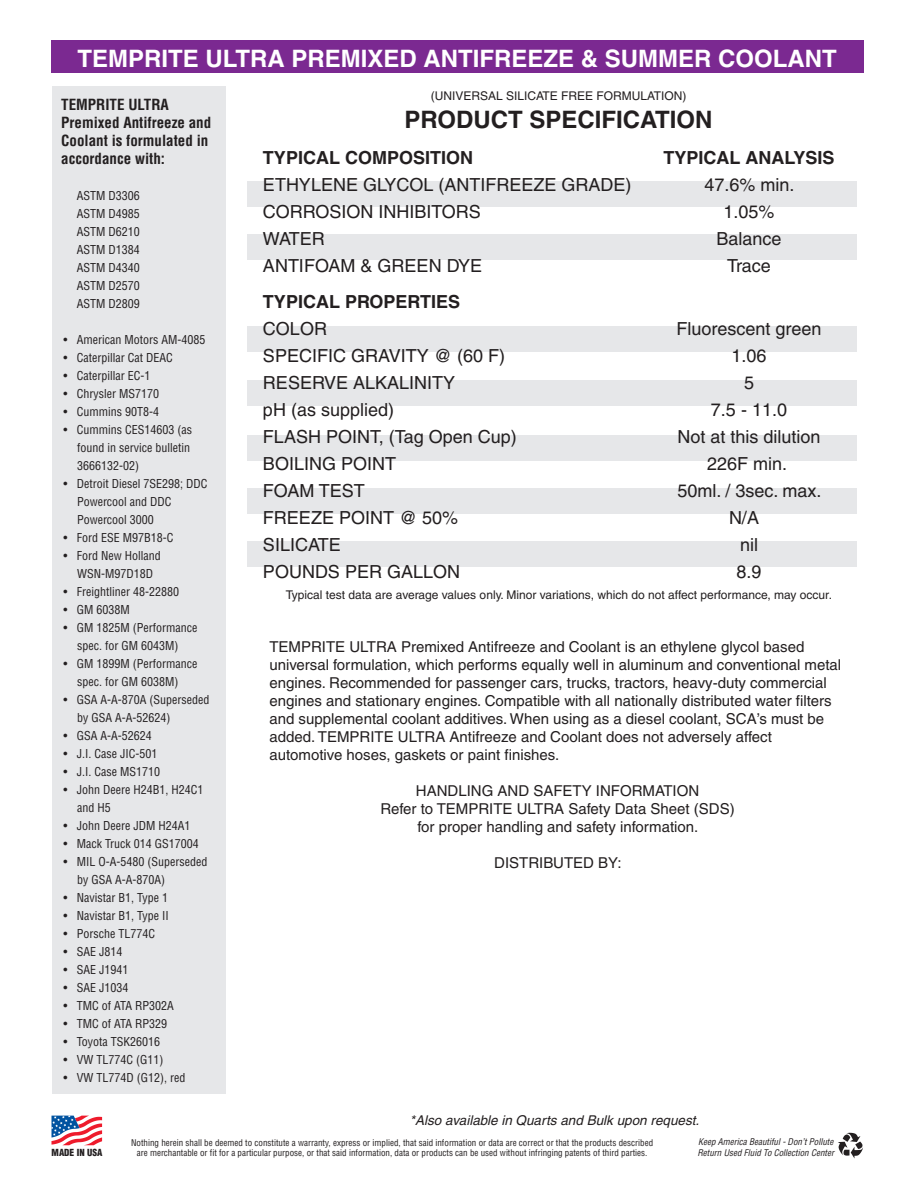
<style>
.page{position:relative;width:918px;height:1188px;background:#fff}
.page>*{position:absolute;margin:0;border:0;box-sizing:border-box;transform-origin:0 0}
.t1{font:700 24px "Helvetica";color:#fff}
.t2{font:700 24px "Helvetica";color:#231f20}
.t3{font:18px "Helvetica";color:#231f20}
.t4{font:700 18px "Helvetica";color:#231f20}
.t5{font:15px/18px "Helvetica";color:#231f20}
.t6{font:700 condensed 15px/18px "Helvetica";color:#231f20}
.t7{font:italic 13.5px "Helvetica";color:#231f20}
.t8{font:condensed 12px/18px "Helvetica";color:#231f20}
.t9{font:12px "Helvetica";color:#231f20}
.t10{font:900 condensed 9.6px "Helvetica";color:#231f20}
.t11{font:condensed 9px/10.8px "Helvetica";color:#231f20;text-align:center}
.t12{font:italic condensed 9px/10.8px "Helvetica";color:#231f20}
</style>
<div class="page">
<div style="left:52px;top:40px;width:812px;height:33px;background:#7b2991"></div>
<svg style="left:51px;top:1116px;width:51px;height:29px"></svg>
<svg style="left:838px;top:1133px;width:25px;height:26px"></svg>
<div style="left:52px;top:86px;width:174px;height:1008px;background:#e6e7e9"></div>
<div style="left:247px;top:181px;width:610px;height:26px;background:#e6e7e9"></div>
<div style="left:247px;top:234px;width:610px;height:25px;background:#e6e7e9"></div>
<div style="left:247px;top:326px;width:610px;height:25px;background:#e6e7e9"></div>
<div style="left:247px;top:381px;width:610px;height:25px;background:#e6e7e9"></div>
<div style="left:247px;top:435px;width:610px;height:25px;background:#e6e7e9"></div>
<div style="left:247px;top:488px;width:610px;height:25px;background:#e6e7e9"></div>
<div style="left:247px;top:541px;width:610px;height:25px;background:#e6e7e9"></div>
<h1 class="t1" style="left:78px;top:44px;width:761px">TEMPRITE ULTRA PREMIXED ANTIFREEZE &amp; SUMMER COOLANT</h1>
<p class="t6" style="left:61px;top:95px;width:152px">TEMPRITE ULTRA<br>Premixed Antifreeze and<br>Coolant is formulated in accordance with:</p>
<p class="t8" style="left:77px;top:187px;width:65px;text-align:justify">ASTM D3306<br>ASTM D4985<br>ASTM D6210<br>ASTM D1384<br>ASTM D4340<br>ASTM D2570<br>ASTM D2809</p>
<p class="t8" style="left:63px;top:331px;width:143px">• American Motors AM-4085</p>
<p class="t8" style="left:63px;top:349px;width:111px">• Caterpillar Cat DEAC</p>
<p class="t8" style="left:63px;top:367px;width:88px">• Caterpillar EC-1</p>
<p class="t8" style="left:63px;top:385px;width:97px">• Chrysler MS7170</p>
<p class="t8" style="left:63px;top:403px;width:97px">• Cummins 90T8-4</p>
<p class="t8" style="left:77px;top:421px;width:116px;text-indent:-14px">• Cummins CES14603 (as found in service bulletin<br>3666132-02)</p>
<p class="t8" style="left:77px;top:475px;width:132px;text-indent:-14px">• Detroit Diesel 7SE298; DDC<br>Powercool and DDC<br>Powercool 3000</p>
<p class="t8" style="left:63px;top:529px;width:111px">• Ford ESE M97B18-C</p>
<p class="t8" style="left:63px;top:547px;width:99px;text-align:center">• Ford New Holland<br>WSN-M97D18D</p>
<p class="t8" style="left:63px;top:583px;width:117px">• Freightliner 48-22880</p>
<p class="t8" style="left:63px;top:601px;width:68px">• GM 6038M</p>
<p class="t8" style="left:63px;top:619px;width:136px;text-align:center">• GM 1825M (Performance spec. for GM 6043M)</p>
<p class="t8" style="left:63px;top:655px;width:136px;text-align:center">• GM 1899M (Performance spec. for GM 6038M)</p>
<p class="t8" style="left:77px;top:691px;width:134px;text-indent:-14px">• GSA A-A-870A (Superseded by GSA A-A-52624)</p>
<p class="t8" style="left:63px;top:727px;width:90px">• GSA A-A-52624</p>
<p class="t8" style="left:63px;top:745px;width:95px">• J.I. Case JIC-501</p>
<p class="t8" style="left:63px;top:763px;width:98px">• J.I. Case MS1710</p>
<p class="t8" style="left:77px;top:781px;width:128px;text-indent:-14px">• John Deere H24B1, H24C1 and H5</p>
<p class="t8" style="left:63px;top:817px;width:128px">• John Deere JDM H24A1</p>
<p class="t8" style="left:63px;top:835px;width:137px">• Mack Truck 014 GS17004</p>
<p class="t8" style="left:77px;top:853px;width:132px;text-indent:-14px">• MIL O-A-5480 (Superseded by GSA A-A-870A)</p>
<p class="t8" style="left:63px;top:889px;width:106px">• Navistar B1, Type 1</p>
<p class="t8" style="left:63px;top:907px;width:107px">• Navistar B1, Type II</p>
<p class="t8" style="left:63px;top:925px;width:93px">• Porsche TL774C</p>
<p class="t8" style="left:63px;top:943px;width:60px">• SAE J814</p>
<p class="t8" style="left:63px;top:961px;width:66px">• SAE J1941</p>
<p class="t8" style="left:63px;top:979px;width:66px">• SAE J1034</p>
<p class="t8" style="left:63px;top:997px;width:112px">• TMC of ATA RP302A</p>
<p class="t8" style="left:63px;top:1015px;width:105px">• TMC of ATA RP329</p>
<p class="t8" style="left:63px;top:1033px;width:98px">• Toyota TSK26016</p>
<p class="t8" style="left:63px;top:1051px;width:101px">• VW TL774C (G11)</p>
<p class="t8" style="left:63px;top:1069px;width:123px">• VW TL774D (G12), red</p>
<p class="t9" style="left:431px;top:88px;width:257px">(UNIVERSAL SILICATE FREE FORMULATION)</p>
<h1 class="t2" style="left:405px;top:105px;width:310px">PRODUCT SPECIFICATION</h1>
<h2 class="t4" style="left:263px;top:147px;width:212px">TYPICAL COMPOSITION</h2>
<h2 class="t4" style="left:664px;top:147px;width:172px">TYPICAL ANALYSIS</h2>
<h2 class="t3" style="left:263px;top:175px;width:370px">ETHYLENE GLYCOL (ANTIFREEZE GRADE)</h2>
<h2 class="t3" style="left:705px;top:175px;width:92px">47.6% min.</h2>
<h2 class="t3" style="left:263px;top:202px;width:219px">CORROSION INHIBITORS</h2>
<h2 class="t3" style="left:723px;top:202px;width:53px">1.05%</h2>
<h2 class="t3" style="left:263px;top:229px;width:63px">WATER</h2>
<h2 class="t3" style="left:716px;top:229px;width:67px">Balance</h2>
<h2 class="t3" style="left:263px;top:256px;width:221px">ANTIFOAM &amp; GREEN DYE</h2>
<h2 class="t3" style="left:727px;top:256px;width:45px">Trace</h2>
<h2 class="t4" style="left:263px;top:291px;width:199px">TYPICAL PROPERTIES</h2>
<h2 class="t3" style="left:263px;top:319px;width:66px">COLOR</h2>
<h2 class="t3" style="left:677px;top:319px;width:146px">Fluorescent green</h2>
<h2 class="t3" style="left:263px;top:346px;width:244px">SPECIFIC GRAVITY @ (60 F)</h2>
<h2 class="t3" style="left:732px;top:346px;width:37px">1.06</h2>
<h2 class="t3" style="left:263px;top:373px;width:194px">RESERVE ALKALINITY</h2>
<h2 class="t3" style="left:744px;top:373px;width:12px">5</h2>
<h2 class="t3" style="left:263px;top:400px;width:133px">pH (as supplied)</h2>
<h2 class="t3" style="left:711px;top:400px;width:78px">7.5 - 11.0</h2>
<h2 class="t3" style="left:263px;top:427px;width:255px">FLASH POINT, (Tag Open Cup)</h2>
<h2 class="t3" style="left:677px;top:427px;width:145px">Not at this dilution</h2>
<h2 class="t3" style="left:263px;top:454px;width:135px">BOILING POINT</h2>
<h2 class="t3" style="left:707px;top:454px;width:82px">226F min.</h2>
<h2 class="t3" style="left:263px;top:481px;width:103px">FOAM TEST</h2>
<h2 class="t3" style="left:678px;top:481px;width:145px">50ml. / 3sec. max.</h2>
<h2 class="t3" style="left:263px;top:508px;width:197px">FREEZE POINT @ 50%</h2>
<h2 class="t3" style="left:729px;top:508px;width:32px">N/A</h2>
<h2 class="t3" style="left:263px;top:535px;width:79px">SILICATE</h2>
<h2 class="t3" style="left:740px;top:535px;width:19px">nil</h2>
<h2 class="t3" style="left:263px;top:562px;width:199px">POUNDS PER GALLON</h2>
<h2 class="t3" style="left:737px;top:562px;width:27px">8.9</h2>
<p class="t9" style="left:286px;top:588px;width:548px">Typical test data are average values only. Minor variations, which do not affect performance, may occur.</p>
<p class="t5" style="left:269px;top:637px;width:573px">TEMPRITE ULTRA Premixed Antifreeze and Coolant is an ethylene glycol based universal formulation, which performs equally well in aluminum and conventional metal engines. Recommended for passenger cars, trucks, tractors, heavy-duty commercial engines and stationary engines. Compatible with all nationally distributed water filters and supplemental coolant additives. When using as a diesel coolant, SCA’s must be added. TEMPRITE ULTRA Antifreeze and Coolant does not adversely affect automotive hoses, gaskets or paint finishes.</p>
<p class="t5" style="left:380px;top:781px;width:356px;text-align:center">HANDLING AND SAFETY INFORMATION<br>Refer to TEMPRITE ULTRA Safety Data Sheet (SDS) for proper handling and safety information.</p>
<p class="t5" style="left:494px;top:853px;width:129px">DISTRIBUTED BY:</p>
<p class="t7" style="left:410px;top:1113px;width:291px">*Also available in Quarts and Bulk upon request.</p>
<p class="t10" style="left:52px;top:1146px;width:52px">MADE IN USA</p>
<p class="t12" style="left:697px;top:1136px;width:138px">Keep America Beautiful - Don’t Pollute<br>Return Used Fluid To Collection Center</p>
<p class="t11" style="left:131px;top:1137px;width:524px">Nothing herein shall be deemed to constitute a warranty, express or implied, that said information or data are correct or that the products described are merchantable or fit for a particular purpose, or that said information, data or products can be used without infringing patents of third parties.</p>
</div>
